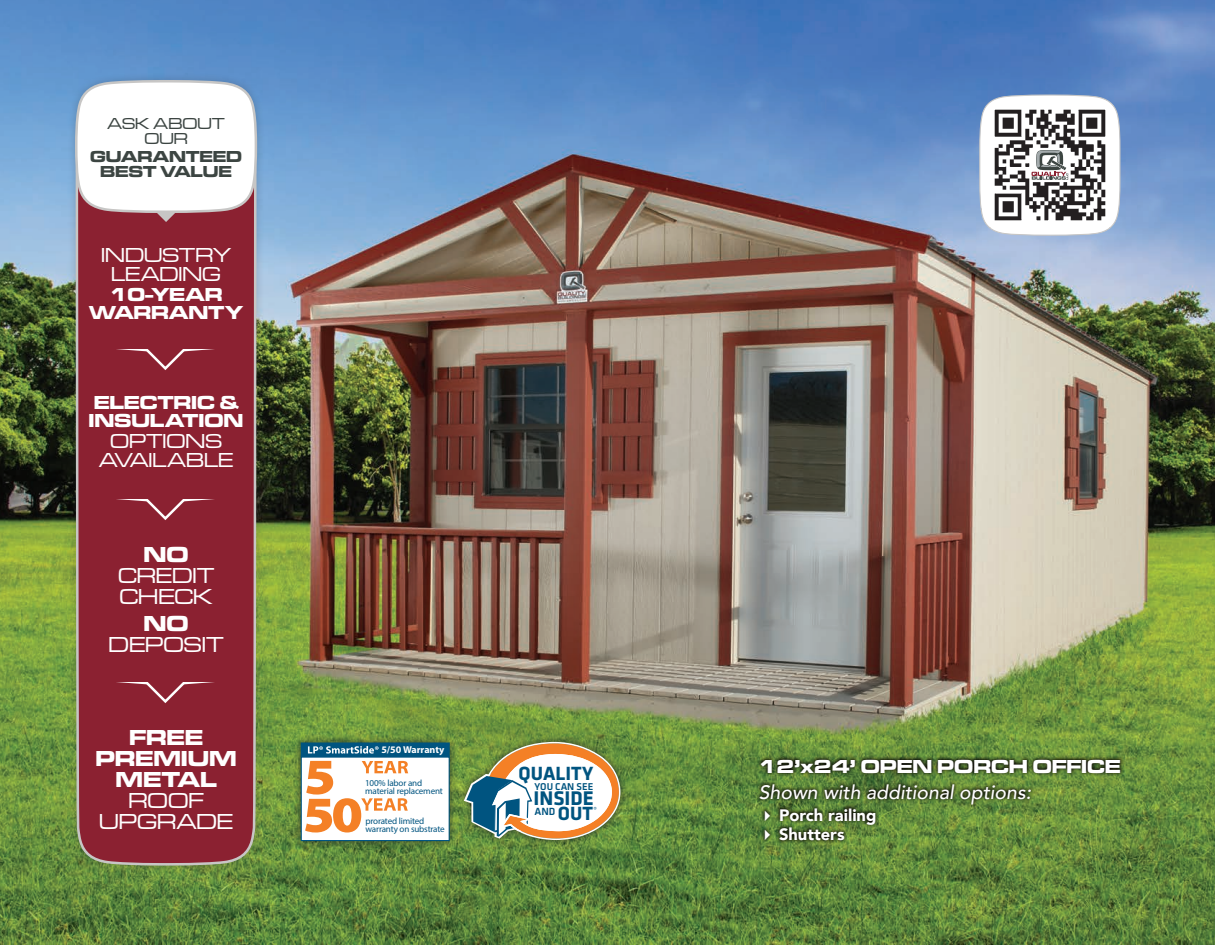
<style>
.page{position:relative;width:1215px;height:945px;background:#fff}
.page>*{position:absolute;margin:0;border:0;box-sizing:border-box;transform-origin:0 0}
.t1{font:500 22.5px/21px "Microgramma Ext D";color:#fff}
.t2{font:700 22.5px/21px "Microgramma Ext D";color:#fff;text-align:center}
.t3{font:500 21px/19.5px "Microgramma Ext D";color:#fff;text-align:center}
.t4{font:700 20.55px "Klavika";color:#005480}
.t5{font:700 19.8px "Klavika";color:#005480}
.t6{font:700 19.5px/18px "Microgramma Ext D";color:#fff;text-align:center}
.t7{font:italic 500 19.5px "Avenir";color:#fff}
.t8{font:900 16.5px/19.5px "Avenir";color:#fff}
.t9{font:700 16.5px/15px "Microgramma Ext D";color:#3c4542;text-align:center}
.t10{font:500 16.5px/15px "Microgramma Ext D";color:#3c4542;text-align:center}
.t11{font:500 10.8px "Klavika";color:#005480}
.t12{font:500 10.2px "Klavika";color:#005480}
.t13{font:700 10.05px "Myriad Pro";color:#fff}
.t14{font:9px/8.6px "Myriad Pro";letter-spacing:-.02em;color:#005480}
.t15{font:7.35px "Klavika";color:#005480}
</style>
<div class="page">
<img style="left:0;top:0;width:1215px;height:945px">
<div style="left:67px;top:72px;width:199px;height:802px;background:#231f20;opacity:.2"></div>
<svg style="left:74px;top:222px;width:184px;height:645px;background:#8b2936"></svg>
<svg style="left:74px;top:79px;width:184px;height:143px"></svg>
<svg style="left:115px;top:349px;width:101px;height:23px;background:#953443"></svg>
<div style="left:109px;top:337px;width:113px;height:12px;background:#8b2131"></div>
<svg style="left:115px;top:499px;width:101px;height:23px;background:#953443"></svg>
<div style="left:109px;top:487px;width:113px;height:12px;background:#8b2131"></div>
<svg style="left:115px;top:682px;width:101px;height:23px;background:#953443"></svg>
<div style="left:109px;top:670px;width:113px;height:12px;background:#8b2131"></div>
<div style="left:293px;top:734px;width:335px;height:115px;background:#231f20;opacity:.75"></div>
<div style="left:301px;top:757px;width:148px;height:84px;background:#fff"></div>
<div style="left:301px;top:756px;width:149px;height:85px;border:1px solid #005480"></div>
<div style="left:301px;top:743px;width:148px;height:14px;background:#005480"></div>
<svg style="left:308px;top:746px;width:71px;height:8px"></svg>
<svg style="left:305px;top:761px;width:103px;height:72px"></svg>
<svg style="left:464px;top:742px;width:156px;height:98px"></svg>
<svg style="left:979px;top:94px;width:142px;height:142px"></svg>
<svg style="left:756px;top:755px;width:369px;height:90px;background:#537231"></svg>
<h3 class="t10" style="left:108px;top:115px;width:118px">ASK ABOUT<br>OUR</h3>
<h3 class="t9" style="left:90px;top:148px;width:153px">GUARANTEED<br>BEST VALUE</h3>
<h2 class="t3" style="left:101px;top:244px;width:131px">INDUSTRY<br>LEADING</h2>
<h3 class="t6" style="left:89px;top:285px;width:155px">10-YEAR<br>WARRANTY</h3>
<h3 class="t6" style="left:89px;top:393px;width:156px;text-align:left">ELECTRIC &amp;<br>INSULATION</h3>
<h2 class="t3" style="left:99px;top:430px;width:136px">OPTIONS<br>AVAILABLE</h2>
<h1 class="t2" style="left:144px;top:544px;width:47px">NO</h1>
<h1 class="t1" style="left:118px;top:564px;width:98px">CREDIT<br>CHECK</h1>
<h1 class="t2" style="left:144px;top:613px;width:47px">NO</h1>
<h1 class="t1" style="left:109px;top:633px;width:116px">DEPOSIT</h1>
<h1 class="t2" style="left:95px;top:727px;width:143px">FREE<br>PREMIUM<br>METAL</h1>
<h1 class="t1" style="left:99px;top:789px;width:135px;text-align:center">ROOF<br>UPGRADE</h1>
<p class="t13" style="left:381px;top:743px;width:64px">5/50 Warranty</p>
<p class="t14" style="left:365px;top:778px;width:79px">100% labor and material replacement</p>
<p class="t14" style="left:365px;top:816px;width:81px">prorated limited warranty on substrate</p>
<h3 class="t5" style="left:519px;top:759px;width:76px">QUALITY</h3>
<h3 class="t4" style="left:534px;top:784px;width:62px">INSIDE</h3>
<h3 class="t5" style="left:558px;top:799px;width:37px">OUT</h3>
<p class="t12" style="left:535px;top:780px;width:60px">YOU CAN SEE</p>
<p class="t11" style="left:535px;top:804px;width:22px">AND</p>
<p class="t15" style="left:593px;top:805px;width:5px">®</p>
<h3 class="t6" style="left:759px;top:757px;width:363px">12’x24’ OPEN PORCH OFFICE</h3>
<h3 class="t7" style="left:759px;top:780px;width:274px">Shown with additional options:</h3>
<h3 class="t8" style="left:779px;top:805px;width:99px">Porch railing<br>Shutters</h3>
</div>
